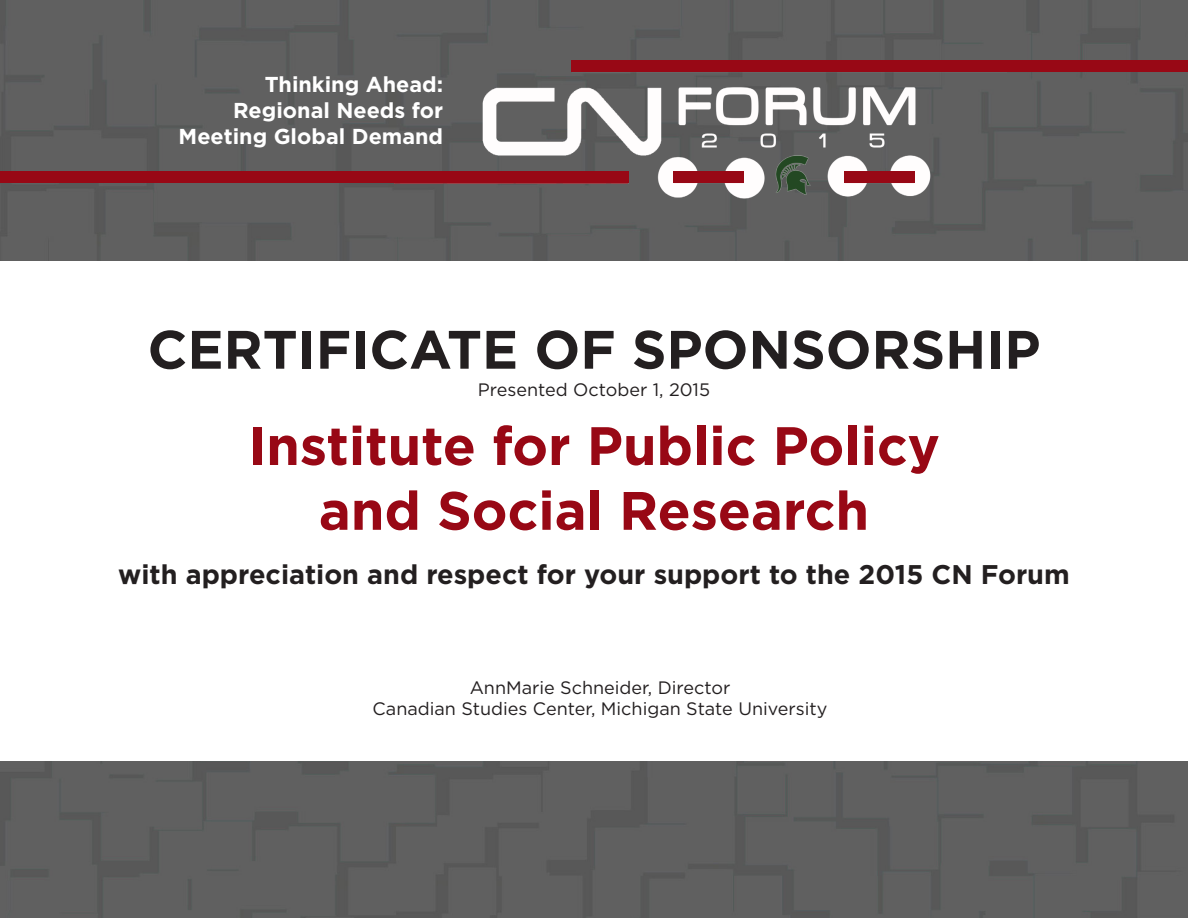
<style>
.page{position:relative;width:1188px;height:918px;background:#606060}
.page>*{position:absolute;margin:0;border:0;box-sizing:border-box;transform-origin:0 0}
.t1{font:700 54px "Gotham";color:#980815}
.t2{font:700 54px "Gotham";color:#231f20}
.t3{font:700 27px "Gotham";color:#231f20}
.t4{font:700 21.6px "Gotham";color:#fff}
.t5{font:18px "Gotham";color:#231f20}
</style>
<div class="page">
<div style="left:0;top:261px;width:1188px;height:499px;background:#fff"></div>
<img style="left:394px;top:45px;width:613px;height:161px">
<div style="left:0;top:171px;width:628px;height:12px;background:#980815"></div>
<div style="left:572px;top:61px;width:616px;height:11px;background:#980815"></div>
<div style="left:673px;top:171px;width:71px;height:12px;background:#980815"></div>
<div style="left:844px;top:171px;width:71px;height:12px;background:#980815"></div>
<p class="t4" style="left:265px;top:70px;width:180px">Thinking Ahead:</p>
<p class="t4" style="left:233px;top:96px;width:211px">Regional Needs for</p>
<p class="t4" style="left:179px;top:122px;width:266px">Meeting Global Demand</p>
<p class="t2" style="left:148px;top:314px;width:894px">CERTIFICATE OF SPONSORSHIP</p>
<p class="t5" style="left:478px;top:378px;width:234px">Presented October 1, 2015</p>
<p class="t1" style="left:248px;top:410px;width:693px">Institute for Public Policy</p>
<p class="t1" style="left:319px;top:475px;width:552px">and Social Research</p>
<p class="t3" style="left:118px;top:557px;width:953px">with appreciation and respect for your support to the 2015 CN Forum</p>
<p class="t5" style="left:470px;top:676px;width:262px">AnnMarie Schneider, Director</p>
<p class="t5" style="left:373px;top:698px;width:456px">Canadian Studies Center, Michigan State University</p>
</div>
